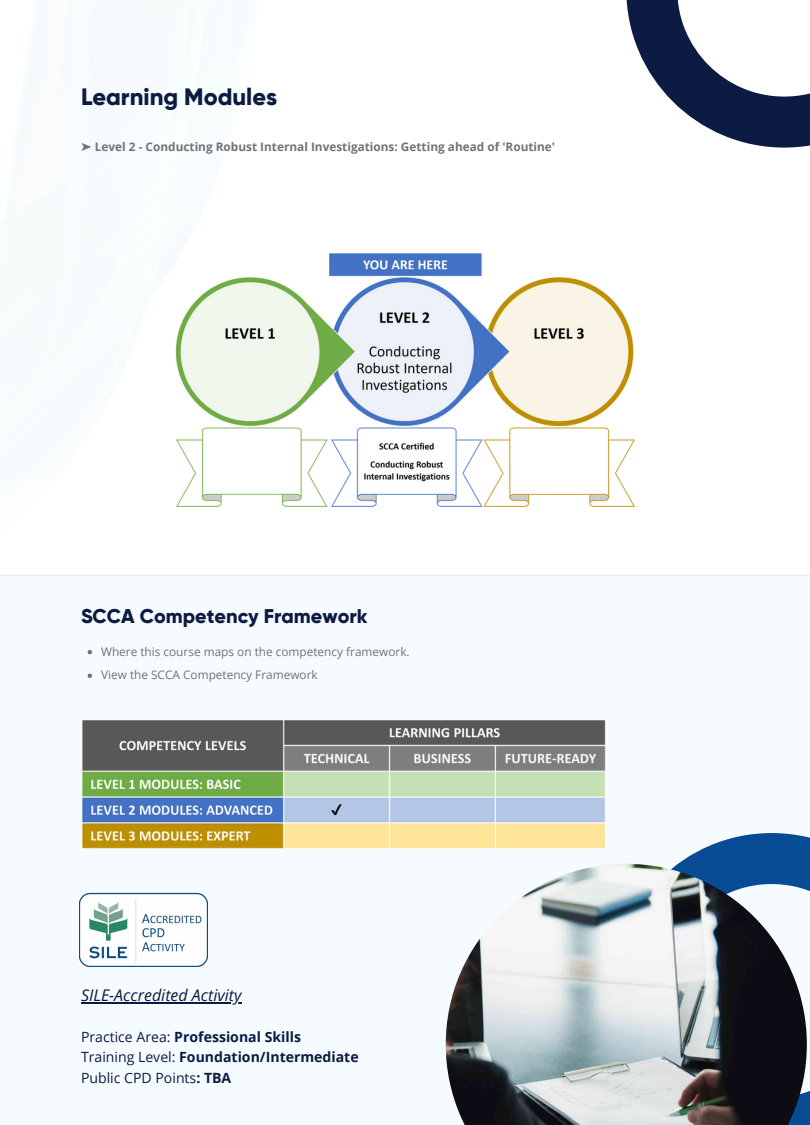
<style>
.page{position:relative;width:810px;height:1125px;background:#fff}
.page>*{position:absolute;margin:0;border:0;box-sizing:border-box;transform-origin:0 0}
.t1{font:800 23.7px "Gilroy";color:#0c1b42}
.t2{font:800 19.9px "Gilroy";color:#0c1b42}
.t3{font:italic 16.1px "Open Sans";color:#0c1b42}
.t4{font:700 14.1px "Open Sans";color:#0c1b42}
.t5{font:14.1px "Open Sans";color:#0c1b42}
.t6{font:11.8px "Open Sans";color:#737373}
.t7{font:700 11.8px "Open Sans";color:#737373}
.s1{font-family:"Free Serif";font-weight:400}
.s2{font-weight:400}
.s3{font-weight:700}
</style>
<div class="page">
<hr style="left:0;top:575px;width:810px;height:1px;background:#3e829a">
<div style="left:0;top:576px;width:810px;height:549px;background:#f5fbff"></div>
<svg style="left:678px;top:833px;width:132px;height:292px"></svg>
<svg style="left:626px;top:0;width:184px;height:147px"></svg>
<img style="left:446px;top:864px;width:361px;height:261px">
<img style="left:79px;top:892px;width:128px;height:75px">
<img style="left:176px;top:253px;width:459px;height:254px">
<img style="left:82px;top:720px;width:524px;height:129px">
<hr style="left:81px;top:1002px;width:161px;height:2px;background:#0c1b42">
<svg style="left:88px;top:650px;width:4px;height:4px"></svg>
<svg style="left:88px;top:674px;width:4px;height:4px"></svg>
<p class="t1" style="left:81px;top:83px;width:198px">Learning Modules</p>
<p class="t7" style="left:81px;top:138px;width:476px"><span class="s1">➤</span> Level 2 - Conducting Robust Internal Investigations: Getting ahead of 'Routine'</p>
<p class="t2" style="left:81px;top:604px;width:288px">SCCA Competency Framework</p>
<p class="t6" style="left:101px;top:643px;width:310px">Where this course maps on the competency framework.</p>
<p class="t6" style="left:101px;top:667px;width:218px">View the SCCA Competency Framework</p>
<p class="t3" style="left:81px;top:984px;width:162px">SILE-Accredited Activity</p>
<p class="t4" style="left:81px;top:1027px;width:222px"><span class="s2">Practice Area:</span> Professional Skills</p>
<p class="t4" style="left:81px;top:1047px;width:279px"><span class="s2">Training Level:</span> Foundation/Intermediate</p>
<p class="t5" style="left:81px;top:1068px;width:152px">Public CPD Points<span class="s3">: TBA</span></p>
</div>
